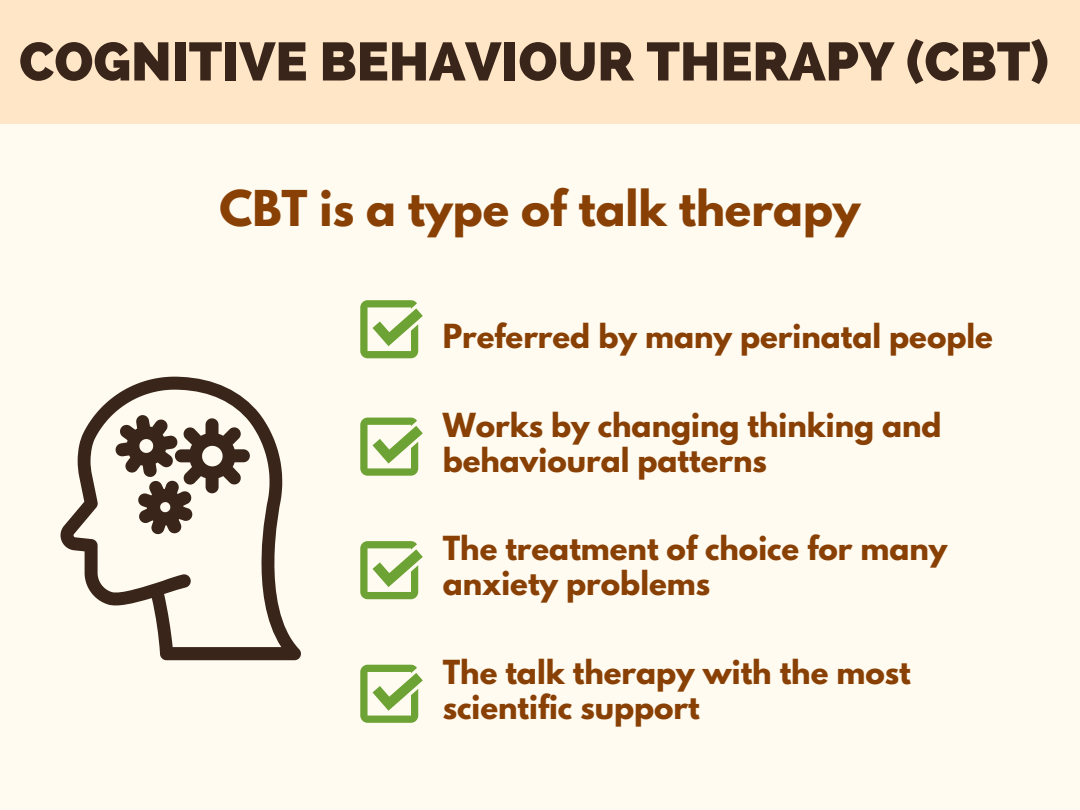
<style>
.page{position:relative;width:1080px;height:810px;background:#fffbf0}
.page>*{position:absolute;margin:0;border:0;box-sizing:border-box;transform-origin:0 0}
.t1{font:800 53.81px "Raleway";color:#39251a}
.t2{font:700 43.75px "League Spartan";color:#894004}
.t3{font:700 29.38px/35.1px "League Spartan";color:#894004}
</style>
<div class="page">
<div style="left:0;top:0;width:1080px;height:124px;background:#ffe6c7"></div>
<svg style="left:360px;top:418px;width:63px;height:58px"></svg>
<svg style="left:360px;top:541px;width:63px;height:58px"></svg>
<svg style="left:360px;top:665px;width:63px;height:58px"></svg>
<svg style="left:61px;top:377px;width:240px;height:283px"></svg>
<svg style="left:116px;top:415px;width:134px;height:119px"></svg>
<svg style="left:360px;top:300px;width:63px;height:58px"></svg>
<p class="t1" style="left:19px;top:30px;width:1031px">COGNITIVE BEHAVIOUR THERAPY (CBT)</p>
<p class="t2" style="left:219px;top:187px;width:643px">CBT is a type of talk therapy</p>
<p class="t3" style="left:443px;top:323px;width:552px">Preferred by many perinatal people</p>
<p class="t3" style="left:443px;top:411px;width:500px">Works by changing thinking and behavioural patterns</p>
<p class="t3" style="left:443px;top:535px;width:506px">The treatment of choice for many anxiety problems</p>
<p class="t3" style="left:443px;top:658px;width:470px">The talk therapy with the most scientific support</p>
</div>
